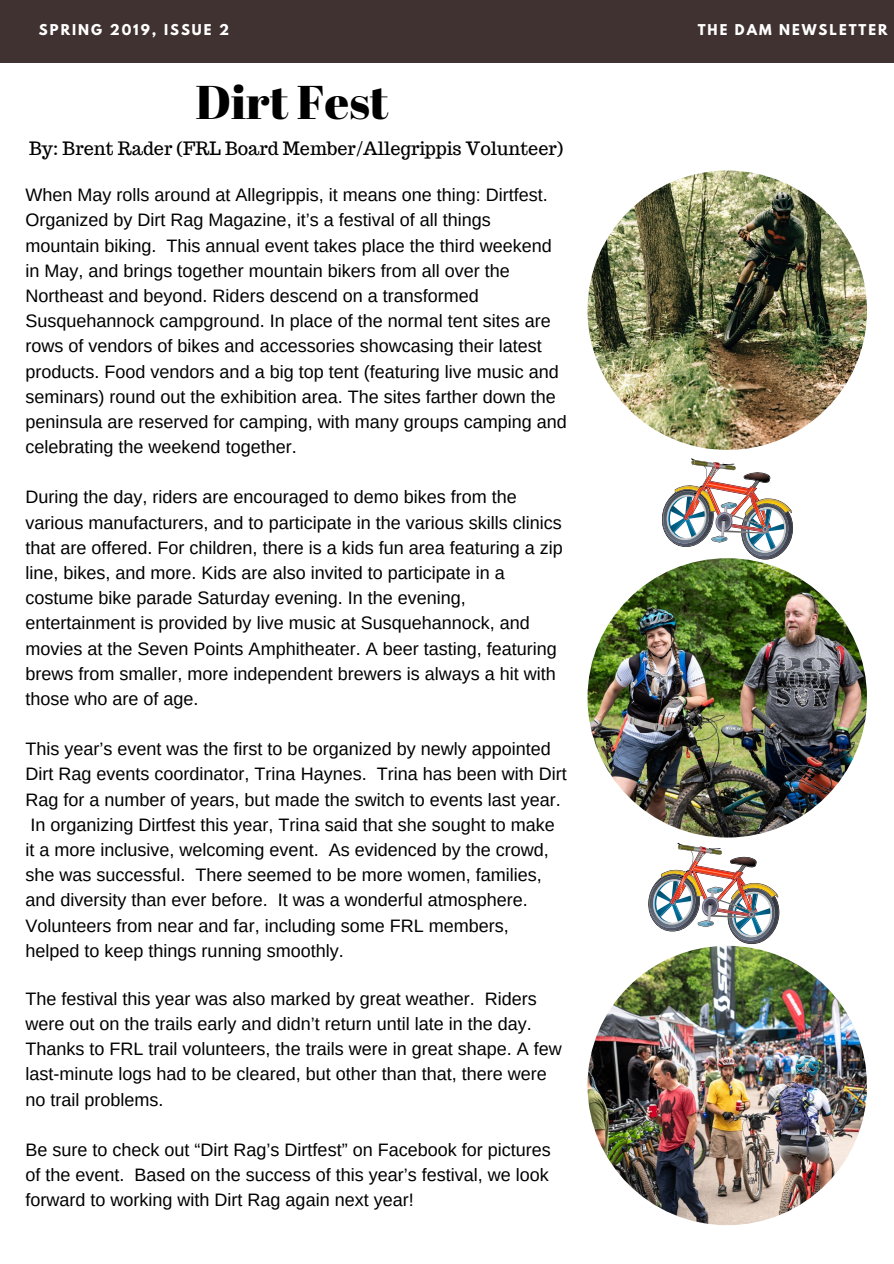
<style>
.page{position:relative;width:894px;height:1264px;background:#fff}
.page>*{position:absolute;margin:0;border:0;box-sizing:border-box;transform-origin:0 0}
.t1{font:47.25px "Abril Fatface";color:#000}
.t2{font:18px/25.2px "Arimo";color:#000}
.t3{font:18px "Trocchi";color:#000}
.t4{font:700 13.2px "League Spartan";letter-spacing:.15em;color:#fff}
</style>
<div class="page">
<div style="left:0;top:0;width:892px;height:63px;background:#403231"></div>
<img style="left:587px;top:170px;width:279px;height:280px;border-radius:50%">
<img style="left:587px;top:558px;width:279px;height:279px;border-radius:50%">
<img style="left:587px;top:945px;width:279px;height:280px;border-radius:50%">
<img style="left:648px;top:842px;width:131px;height:102px">
<img style="left:662px;top:458px;width:131px;height:101px">
<p class="t4" style="left:39px;top:23px;width:191px">SPRING 2019, ISSUE 2</p>
<p class="t4" style="left:697px;top:23px;width:191px">THE DAM NEWSLETTER</p>
<h1 class="t1" style="left:195px;top:68px;width:194px">Dirt Fest</h1>
<p class="t3" style="left:29px;top:137px;width:535px">By: Brent Rader (FRL Board Member/Allegrippis Volunteer)</p>
<p class="t2" style="left:25px;top:182px;width:543px">When May rolls around at Allegrippis, it means one thing: Dirtfest.<br>Organized by Dirt Rag Magazine, it’s a festival of all things mountain biking. This annual event takes place the third weekend in May, and brings together mountain bikers from all over the Northeast and beyond. Riders descend on a transformed Susquehannock campground. In place of the normal tent sites are rows of vendors of bikes and accessories showcasing their latest products. Food vendors and a big top tent (featuring live music and seminars) round out the exhibition area. The sites farther down the peninsula are reserved for camping, with many groups camping and celebrating the weekend together.</p>
<p class="t2" style="left:25px;top:484px;width:539px">During the day, riders are encouraged to demo bikes from the various manufacturers, and to participate in the various skills clinics that are offered. For children, there is a kids fun area featuring a zip line, bikes, and more. Kids are also invited to participate in a costume bike parade Saturday evening. In the evening, entertainment is provided by live music at Susquehannock, and movies at the Seven Points Amphitheater. A beer tasting, featuring brews from smaller, more independent brewers is always a hit with those who are of age.</p>
<p class="t2" style="left:25px;top:736px;width:542px">This year’s event was the first to be organized by newly appointed Dirt Rag events coordinator, Trina Haynes. Trina has been with Dirt Rag for a number of years, but made the switch to events last year.<br>In organizing Dirtfest this year, Trina said that she sought to make<br>it a more inclusive, welcoming event. As evidenced by the crowd, she was successful. There seemed to be more women, families, and diversity than ever before. It was a wonderful atmosphere.<br>Volunteers from near and far, including some FRL members, helped to keep things running smoothly.</p>
<p class="t2" style="left:25px;top:986px;width:537px">The festival this year was also marked by great weather. Riders were out on the trails early and didn’t return until late in the day.<br>Thanks to FRL trail volunteers, the trails were in great shape. A few last-minute logs had to be cleared, but other than that, there were no trail problems.</p>
<p class="t2" style="left:25px;top:1137px;width:526px;text-align:justify">Be sure to check out “Dirt Rag’s Dirtfest” on Facebook for pictures of the event. Based on the success of this year’s festival, we look forward to working with Dirt Rag again next year!</p>
</div>
